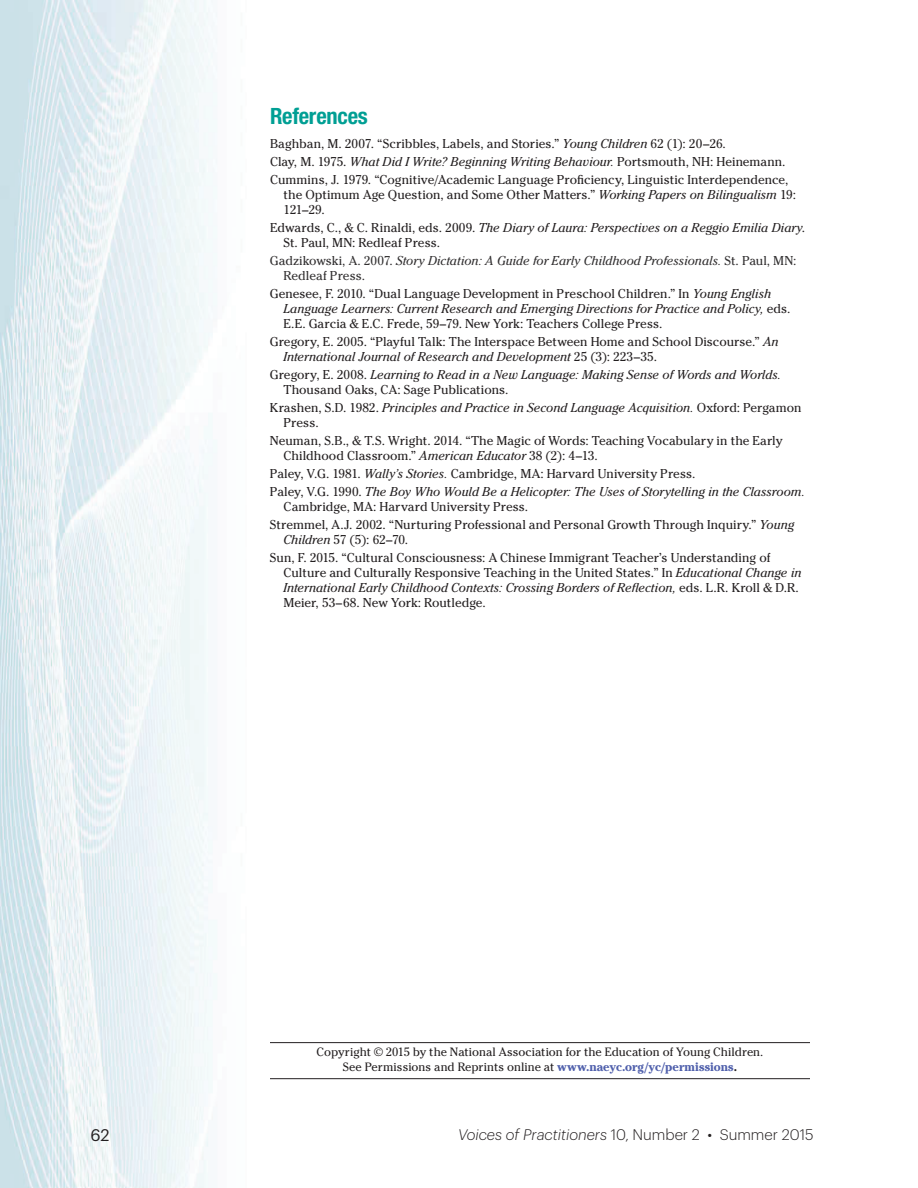
<style>
.page{position:relative;width:918px;height:1188px;background:#fff}
.page>*{position:absolute;margin:0;border:0;box-sizing:border-box;transform-origin:0 0}
.t1{font:700 condensed 22.5px "Helvetica Neue LT Std";letter-spacing:-.01em;color:#009f94}
.t2{font:16.5px "Graphik";color:#231f20}
.t3{font:italic 300 15px "Graphik";color:#231f20}
.t4{font:12.75px/15px "Cheltenham Std";color:#231f20}
.t5{font:italic 12.75px/15px "Cheltenham Std";color:#231f20}
.t6{font:italic 12.75px/15px "Cheltenham Std";color:#323031}
.t7{font:12px/15px "Cheltenham Std";color:#231f20;text-align:center}
.s1{font-style:italic}
.s2{font-style:normal}
.s3{font-weight:700;color:#5060ac}
.s4{font-weight:700}
</style>
<div class="page">
<img style="left:0;top:0;width:217px;height:1188px">
<hr style="left:270px;top:1042px;width:540px;height:1px;background:#231f20">
<hr style="left:270px;top:1078px;width:540px;height:1px;background:#231f20">
<h1 class="t1" style="left:270px;top:108px;width:99px">References</h1>
<p class="t4" style="left:270px;top:136px;width:520px;line-height:18px">Baghban, M. 2007. “Scribbles, Labels, and Stories.” <span class="s1">Young Children</span> 62 (1): 20–26.<br>Clay, M. 1975. <span class="s1">What Did I Write? Beginning Writing Behaviour.</span> Portsmouth, NH: Heinemann.<br>Cummins, J. 1979. “Cognitive/Academic Language Proficiency, Linguistic Interdependence,</p>
<p class="t4" style="left:284px;top:189px;width:514px">the Optimum Age Question, and Some Other Matters.” <span class="s1">Working Papers on Bilingualism</span> 19:<br>121–29.</p>
<p class="t4" style="left:283px;top:222px;width:523px;text-indent:-13px">Edwards, C., &amp; C. Rinaldi, eds. 2009. <span class="s1">The Diary of Laura: Perspectives on a Reggio Emilia Diary</span>.<br>St. Paul, MN: Redleaf Press.</p>
<p class="t6" style="left:283px;top:254px;width:514px;text-indent:-14px"><span class="s2">Gadzikowski, A. 2007.</span> Story Dictation: A Guide for Early Childhood Professionals. <span class="s2">St. Paul, MN:<br>Redleaf Press.</span></p>
<p class="t4" style="left:283px;top:287px;width:509px;text-indent:-14px">Genesee, F. 2010. “Dual Language Development in Preschool Children.” In <span class="s1">Young English<br>Language Learners: Current Research and Emerging Directions for Practice and Policy,</span> eds.<br>E.E. Garcia &amp; E.C. Frede, 59–79. New York: Teachers College Press.</p>
<p class="t4" style="left:283px;top:335px;width:497px;text-indent:-14px">Gregory, E. 2005. “Playful Talk: The Interspace Between Home and School Discourse.” <span class="s1">An<br>International Journal of Research and Development</span> 25 (3): 223–35.</p>
<p class="t5" style="left:283px;top:368px;width:499px;text-indent:-14px"><span class="s2">Gregory, E. 2008.</span> Learning to Read in a New Language: Making Sense of Words and Worlds.<br><span class="s2">Thousand Oaks, CA: Sage Publications.</span></p>
<p class="t5" style="left:283px;top:401px;width:519px;text-indent:-14px"><span class="s2">Krashen, S.D. 1982.</span> Principles and Practice in Second Language Acquisition. <span class="s2">Oxford: Pergamon<br>Press.</span></p>
<p class="t4" style="left:283px;top:434px;width:501px;text-indent:-14px">Neuman, S.B., &amp; T.S. Wright. 2014. “The Magic of Words: Teaching Vocabulary in the Early<br>Childhood Classroom.” <span class="s1">American Educator</span> 38 (2): 4–13.</p>
<p class="t5" style="left:270px;top:466px;width:537px;line-height:18px"><span class="s2">Paley, V.G. 1981.</span> Wally’s Stories. <span class="s2">Cambridge, MA: Harvard University Press.<br>Paley, V.G. 1990.</span> The Boy Who Would Be a Helicopter: The Uses of Storytelling in the Classroom.</p>
<p class="t4" style="left:270px;top:499px;width:526px;line-height:18px;text-indent:14px">Cambridge, MA: Harvard University Press.<br>Stremmel, A.J. 2002. “Nurturing Professional and Personal Growth Through Inquiry.” <span class="s1">Young</span></p>
<p class="t4" style="left:270px;top:532px;width:502px;line-height:18px;text-indent:14px"><span class="s1">Children</span> 57 (5): 62–70.<br>Sun, F. 2015. “Cultural Consciousness: A Chinese Immigrant Teacher’s Understanding of</p>
<p class="t4" style="left:283px;top:566px;width:520px">Culture and Culturally Responsive Teaching in the United States.” In <span class="s1">Educational Change in<br>International Early Childhood Contexts: Crossing Borders of Reflection,</span> eds. L.R. Kroll &amp; D.R.<br>Meier, 53–68. New York: Routledge.</p>
<p class="t7" style="left:317px;top:1045px;width:448px">Copyright © 2015 by the National Association for the Education of Young Children.<br>See Permissions and Reprints online at <span class="s3">www.naeyc.org/yc/permissions</span><span class="s4">.</span></p>
<p class="t2" style="left:90px;top:1128px;width:21px">62</p>
<p class="t3" style="left:458px;top:1124px;width:357px">Voices of Practitioners <span class="s2">10, Number 2 • Summer 2015</span></p>
</div>
